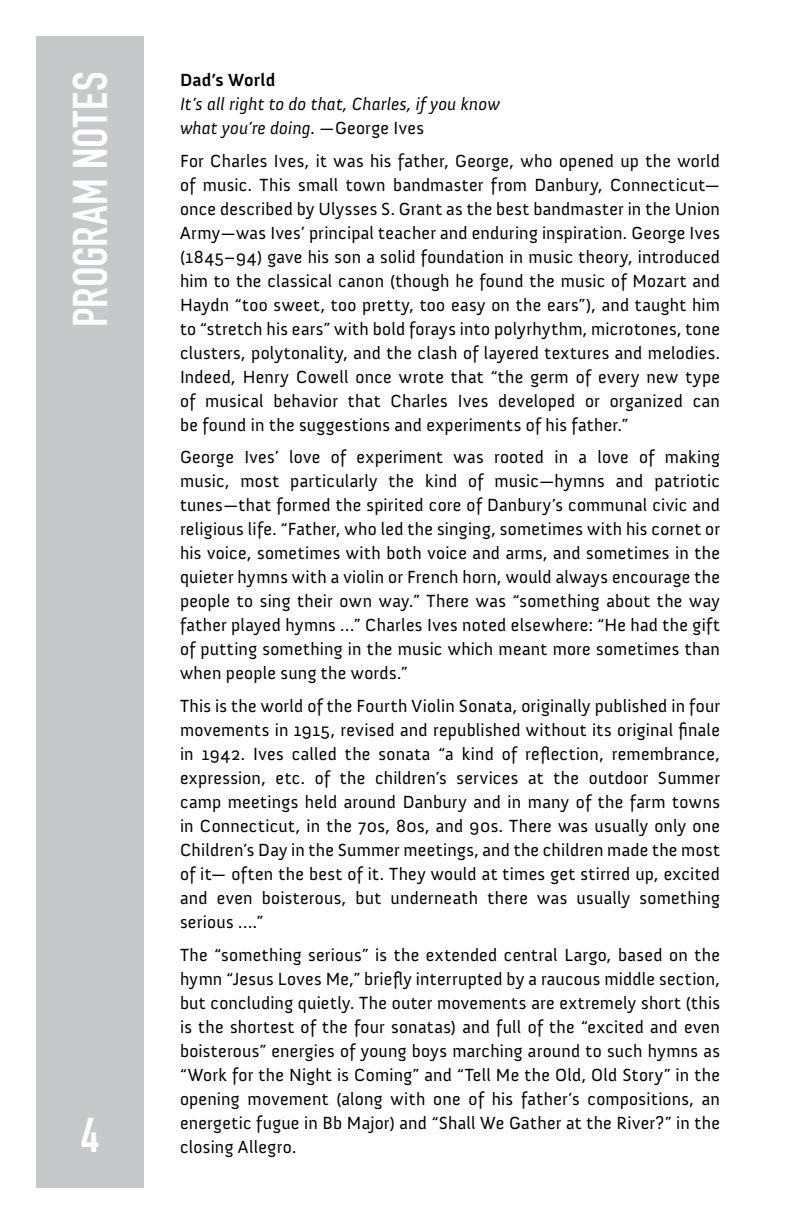
<style>
.page{position:relative;width:792px;height:1224px;background:#fff}
.page>*{position:absolute;margin:0;border:0;box-sizing:border-box;transform-origin:0 0}
.t1{font:700 48px "DIN Condensed";letter-spacing:.005em;color:#fff}
.t2{font:18px/24px "Anivers";letter-spacing:.015em;color:#000;text-align:justify}
.t3{font:italic 18px/24px "Anivers";letter-spacing:.01em;color:#000}
.t4{font:700 18px "Anivers";letter-spacing:.015em;color:#000}
.s1{font-style:normal}
</style>
<div class="page">
<div style="left:36px;top:36px;width:108px;height:1152px;background:#c6c8ca"></div>
<h1 class="t1" style="left:58px;top:327px;width:257px;rotate:-90deg">PROGRAM NOTES</h1>
<h1 class="t1" style="left:81px;top:1103px;width:19px">4</h1>
<p class="t4" style="left:180px;top:70px;width:97px">Dad’s World</p>
<p class="t3" style="left:180px;top:92px;width:321px">It’s all right to do that, Charles, if you know what you’re doing<span class="s1">. —George Ives</span></p>
<p class="t2" style="left:180px;top:149px;width:542px">For Charles Ives, it was his father, George, who opened up the world of music. This small town bandmaster from Danbury, Connecticut— once described by Ulysses S. Grant as the best bandmaster in the Union Army—was Ives’ principal teacher and enduring inspiration. George Ives (1845–94) gave his son a solid foundation in music theory, introduced him to the classical canon (though he found the music of Mozart and Haydn “too sweet, too pretty, too easy on the ears”), and taught him to “stretch his ears” with bold forays into polyrhythm, microtones, tone clusters, polytonality, and the clash of layered textures and melodies.<br>Indeed, Henry Cowell once wrote that “the germ of every new type of musical behavior that Charles Ives developed or organized can be found in the suggestions and experiments of his father.”</p>
<p class="t2" style="left:180px;top:446px;width:542px">George Ives’ love of experiment was rooted in a love of making music, most particularly the kind of music—hymns and patriotic tunes—that formed the spirited core of Danbury’s communal civic and religious life. “Father, who led the singing, sometimes with his cornet or his voice, sometimes with both voice and arms, and sometimes in the quieter hymns with a violin or French horn, would always encourage the people to sing their own way.” There was “something about the way father played hymns …” Charles Ives noted elsewhere: “He had the gift of putting something in the music which meant more sometimes than when people sung the words.”</p>
<p class="t2" style="left:180px;top:695px;width:542px">This is the world of the Fourth Violin Sonata, originally published in four movements in 1915, revised and republished without its original finale in 1942. Ives called the sonata “a kind of reflection, remembrance, expression, etc. of the children’s services at the outdoor Summer camp meetings held around Danbury and in many of the farm towns in Connecticut, in the 70s, 80s, and 90s. There was usually only one Children’s Day in the Summer meetings, and the children made the most of it— often the best of it. They would at times get stirred up, excited and even boisterous, but underneath there was usually something serious ….”</p>
<p class="t2" style="left:180px;top:944px;width:542px">The “something serious” is the extended central Largo, based on the hymn “Jesus Loves Me,” briefly interrupted by a raucous middle section, but concluding quietly. The outer movements are extremely short (this is the shortest of the four sonatas) and full of the “excited and even boisterous” energies of young boys marching around to such hymns as “Work for the Night is Coming” and “Tell Me the Old, Old Story” in the opening movement (along with one of his father’s compositions, an energetic fugue in Bb Major) and “Shall We Gather at the River?” in the closing Allegro.</p>
</div>
